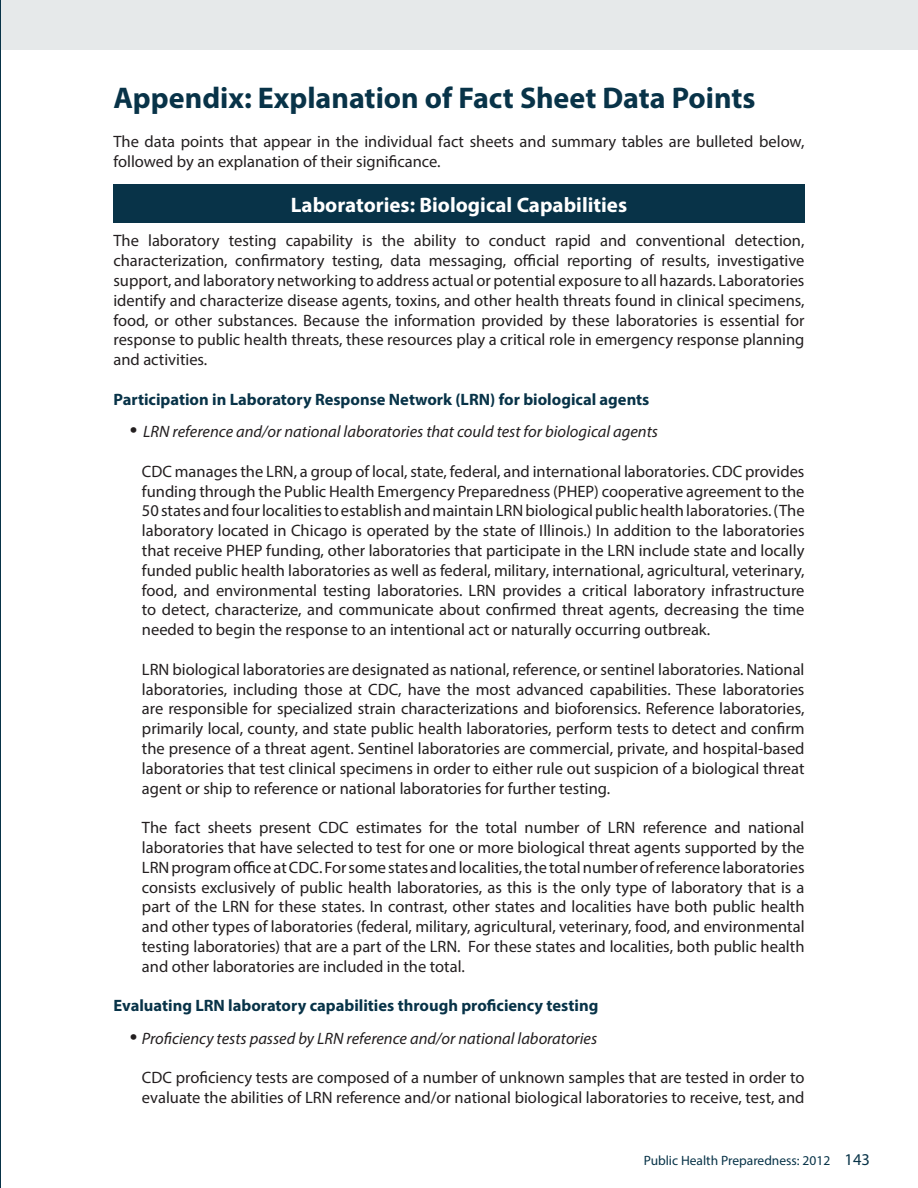
<style>
.page{position:relative;width:918px;height:1188px;background:#fff}
.page>*{position:absolute;margin:0;border:0;box-sizing:border-box;transform-origin:0 0}
.t1{font:700 30px "Myriad Pro";color:#083348}
.t2{font:700 21px "Myriad Pro";color:#fff}
.t3{font:16.5px/19.8px "Myriad Pro";color:#231f20;text-align:justify}
.t4{font:italic 16.5px "Myriad Pro";color:#231f20}
.t5{font:700 16.5px "Myriad Pro";color:#083348}
.t6{font:13.5px "Myriad Pro";color:#083348}
.s1{font-style:normal;font-size:27px}
.s2{font-size:16.5px}
</style>
<div class="page">
<div style="left:0;top:0;width:918px;height:49px;background:#e6e9ea"></div>
<hr style="left:0;top:0;width:1px;height:1188px;background:#083348">
<div style="left:113px;top:184px;width:692px;height:39px;background:#083348"></div>
<p class="t1" style="left:113px;top:78px;width:644px">Appendix: Explanation of Fact Sheet Data Points</p>
<p class="t3" style="left:113px;top:132px;width:693px">The data points that appear in the individual fact sheets and summary tables are bulleted below, followed by an explanation of their significance.</p>
<p class="t2" style="left:291px;top:191px;width:338px">Laboratories: Biological Capabilities</p>
<p class="t3" style="left:113px;top:231px;width:693px">The laboratory testing capability is the ability to conduct rapid and conventional detection, characterization, confirmatory testing, data messaging, official reporting of results, investigative support, and laboratory networking to address actual or potential exposure to all hazards. Laboratories identify and characterize disease agents, toxins, and other health threats found in clinical specimens, food, or other substances. Because the information provided by these laboratories is essential for response to public health threats, these resources play a critical role in emergency response planning and activities.</p>
<p class="t5" style="left:113px;top:388px;width:538px">Participation in Laboratory Response Network (LRN) for biological agents</p>
<p class="t4" style="left:130px;top:421px;width:530px"><span class="s1">•</span> LRN reference and/or national laboratories that could test for biological agents</p>
<p class="t3" style="left:142px;top:461px;width:664px">CDC manages the LRN, a group of local, state, federal, and international laboratories. CDC provides funding through the Public Health Emergency Preparedness (PHEP) cooperative agreement to the 50 states and four localities to establish and maintain LRN biological public health laboratories. (The laboratory located in Chicago is operated by the state of Illinois.) In addition to the laboratories that receive PHEP funding, other laboratories that participate in the LRN include state and locally funded public health laboratories as well as federal, military, international, agricultural, veterinary, food, and environmental testing laboratories. LRN provides a critical laboratory infrastructure to detect, characterize, and communicate about confirmed threat agents, decreasing the time needed to begin the response to an intentional act or naturally occurring outbreak.</p>
<p class="t3" style="left:142px;top:659px;width:664px">LRN biological laboratories are designated as national, reference, or sentinel laboratories. National laboratories, including those at CDC, have the most advanced capabilities. These laboratories are responsible for specialized strain characterizations and bioforensics. Reference laboratories, primarily local, county, and state public health laboratories, perform tests to detect and confirm the presence of a threat agent. Sentinel laboratories are commercial, private, and hospital-based laboratories that test clinical specimens in order to either rule out suspicion of a biological threat agent or ship to reference or national laboratories for further testing.</p>
<p class="t3" style="left:142px;top:817px;width:664px">The fact sheets present CDC estimates for the total number of LRN reference and national laboratories that have selected to test for one or more biological threat agents supported by the LRN program office at CDC. For some states and localities, the total number of reference laboratories consists exclusively of public health laboratories, as this is the only type of laboratory that is a part of the LRN for these states. In contrast, other states and localities have both public health and other types of laboratories (federal, military, agricultural, veterinary, food, and environmental testing laboratories) that are a part of the LRN. For these states and localities, both public health and other laboratories are included in the total.</p>
<p class="t5" style="left:113px;top:995px;width:486px">Evaluating LRN laboratory capabilities through proficiency testing</p>
<p class="t4" style="left:130px;top:1028px;width:469px"><span class="s1">•</span> Proficiency tests passed by LRN reference and/or national laboratories</p>
<p class="t3" style="left:142px;top:1068px;width:664px">CDC proficiency tests are composed of a number of unknown samples that are tested in order to evaluate the abilities of LRN reference and/or national biological laboratories to receive, test, and</p>
<p class="t6" style="left:644px;top:1152px;width:228px">Public Health Preparedness: 2012 <span class="s2">143</span></p>
</div>
